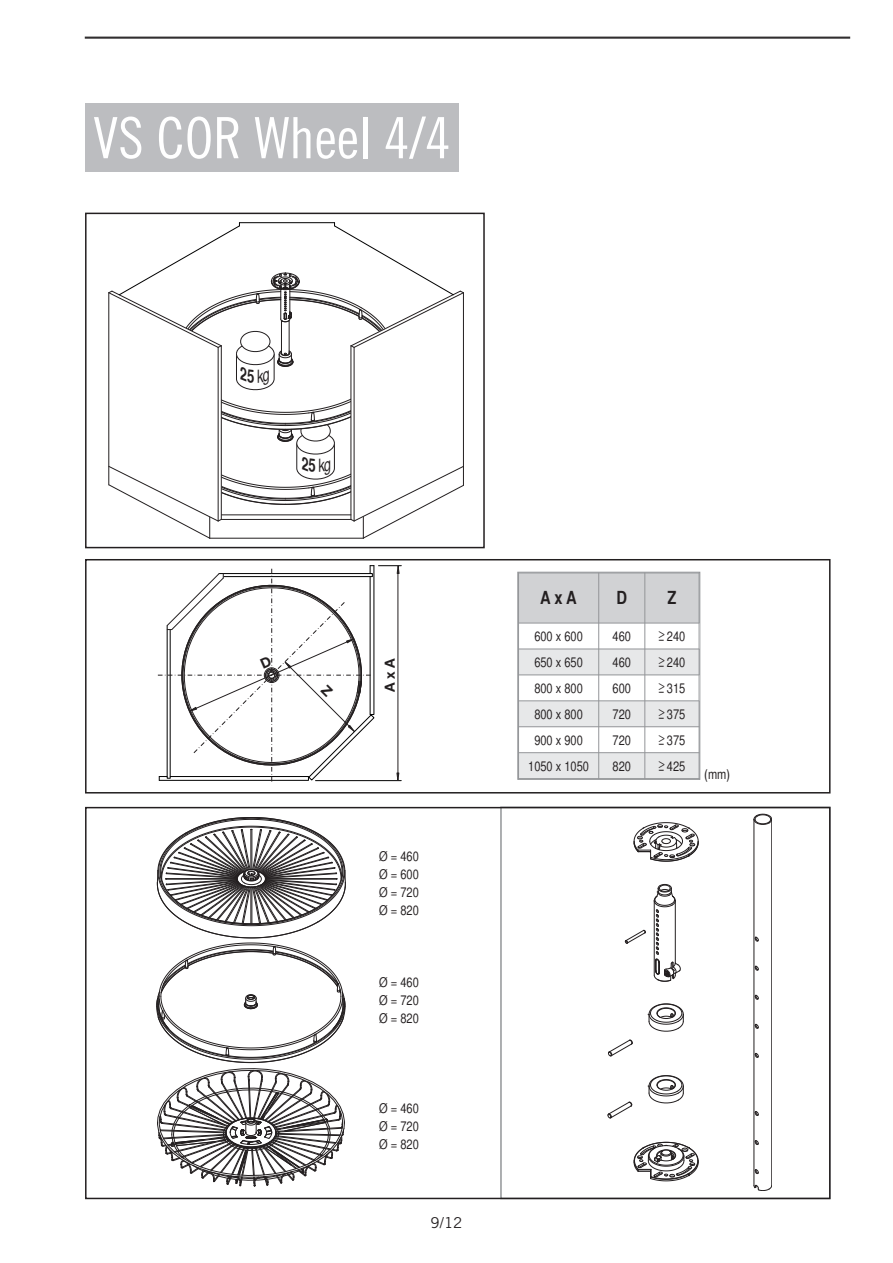
<style>
.page{position:relative;width:893px;height:1263px;background:#fff}
.page>*{position:absolute;margin:0;border:0;box-sizing:border-box;transform-origin:0 0}
.t1{font:57px "Trade Gothic LT Std Cn 18";color:#fff}
.t2{font:500 condensed 57px "Helvetica Neue LT Std";color:#fff}
.t3{font:700 18px "Sans Cond";color:#231f20}
.t4{font:15px "Trade Gothic LT Std";color:#231f20}
.t5{font:500 15px "Chantilly";color:#231f20}
.t6{font:700 13.95px "Helvetica Neue LT Std";color:#231f20}
.t7{font:13.5px/18px "Sans Cond";color:#231f20;text-align:justify}
</style>
<div class="page">
<hr style="left:85px;top:37px;width:765px;height:2px;background:#312f30">
<hr style="left:210px;top:538px;width:154px;height:1px;background:#231f20">
<hr style="left:239px;top:222px;width:95px;height:1px;background:#000">
<div style="left:85px;top:213px;width:400px;height:335px;border:2px solid #231f20"></div>
<hr style="left:754px;top:819px;width:1px;height:366px;background:#231f20">
<hr style="left:771px;top:819px;width:1px;height:366px;background:#231f20">
<svg style="left:753px;top:814px;width:19px;height:11px"></svg>
<svg style="left:755px;top:937px;width:4px;height:4px"></svg>
<svg style="left:755px;top:966px;width:4px;height:4px"></svg>
<svg style="left:755px;top:995px;width:4px;height:4px"></svg>
<svg style="left:755px;top:1024px;width:4px;height:5px"></svg>
<svg style="left:755px;top:1053px;width:4px;height:5px"></svg>
<svg style="left:755px;top:1111px;width:4px;height:5px"></svg>
<svg style="left:755px;top:1140px;width:4px;height:5px"></svg>
<svg style="left:755px;top:1169px;width:4px;height:5px"></svg>
<svg style="left:754px;top:1185px;width:18px;height:6px"></svg>
<svg style="left:634px;top:1142px;width:65px;height:39px"></svg>
<svg style="left:634px;top:822px;width:65px;height:39px"></svg>
<svg style="left:608px;top:1040px;width:25px;height:16px"></svg>
<svg style="left:608px;top:1102px;width:24px;height:16px"></svg>
<svg style="left:654px;top:884px;width:27px;height:98px"></svg>
<svg style="left:625px;top:930px;width:21px;height:14px"></svg>
<svg style="left:649px;top:1003px;width:35px;height:28px"></svg>
<svg style="left:649px;top:1075px;width:35px;height:28px"></svg>
<div style="left:85px;top:807px;width:745px;height:392px;border:2px solid #231f20"></div>
<svg style="left:157px;top:817px;width:189px;height:370px"></svg>
<div style="left:85px;top:559px;width:745px;height:234px;border:2px solid #231f20"></div>
<div style="left:519px;top:573px;width:79px;height:50px;background:#d1d2d4"></div>
<div style="left:599px;top:573px;width:45px;height:50px;background:#d1d2d4"></div>
<div style="left:645px;top:573px;width:54px;height:50px;background:#d1d2d4"></div>
<div style="left:519px;top:649px;width:79px;height:25px;background:#e7e8e9"></div>
<div style="left:599px;top:649px;width:45px;height:25px;background:#e7e8e9"></div>
<div style="left:645px;top:649px;width:54px;height:25px;background:#e7e8e9"></div>
<div style="left:519px;top:701px;width:79px;height:25px;background:#e7e8e9"></div>
<div style="left:599px;top:701px;width:45px;height:25px;background:#e7e8e9"></div>
<div style="left:645px;top:701px;width:54px;height:25px;background:#e7e8e9"></div>
<div style="left:519px;top:753px;width:79px;height:25px;background:#e7e8e9"></div>
<div style="left:599px;top:753px;width:45px;height:25px;background:#e7e8e9"></div>
<div style="left:645px;top:753px;width:54px;height:25px;background:#e7e8e9"></div>
<hr style="left:518px;top:573px;width:1px;height:206px;background:#939598">
<hr style="left:598px;top:573px;width:1px;height:206px;background:#939598">
<hr style="left:644px;top:573px;width:1px;height:206px;background:#939598">
<hr style="left:699px;top:573px;width:1px;height:206px;background:#939598">
<hr style="left:518px;top:573px;width:181px;height:1px;background:#939598">
<hr style="left:518px;top:623px;width:181px;height:1px;background:#939598">
<hr style="left:518px;top:649px;width:181px;height:1px;background:#939598">
<hr style="left:518px;top:674px;width:181px;height:1px;background:#939598">
<hr style="left:518px;top:700px;width:181px;height:1px;background:#939598">
<hr style="left:518px;top:726px;width:181px;height:1px;background:#939598">
<hr style="left:518px;top:752px;width:181px;height:1px;background:#939598">
<hr style="left:518px;top:778px;width:181px;height:1px;background:#939598">
<div style="left:85px;top:104px;width:374px;height:68px;background:#bcbdc0"></div>
<svg style="left:158px;top:565px;width:243px;height:216px"></svg>
<svg style="left:109px;top:223px;width:355px;height:315px"></svg>
<h1 class="t1" style="left:93px;top:104px;width:359px">VS COR Wheel 4/4</h1>
<h1 class="t2" style="left:110px;top:119px;width:327px">RECORNER 4/4</h1>
<p class="t6" style="left:381px;top:692px;width:36px;rotate:-90deg">A x A</p>
<p class="t7" style="left:379px;top:847px;width:41px">Ø = 460<br>Ø = 600<br>Ø = 720<br>Ø = 820</p>
<p class="t7" style="left:379px;top:973px;width:41px">Ø = 460<br>Ø = 720<br>Ø = 820</p>
<p class="t7" style="left:379px;top:1099px;width:41px">Ø = 460<br>Ø = 720<br>Ø = 820</p>
<p class="t4" style="left:431px;top:1213px;width:33px">9/12</p>
<p class="t5" style="left:437px;top:1214px;width:23px">1/4</p>
<h2 class="t3" style="left:540px;top:587px;width:38px">AxA</h2>
<h2 class="t3" style="left:616px;top:587px;width:12px">D</h2>
<h2 class="t3" style="left:667px;top:587px;width:11px">Z</h2>
<p class="t7" style="left:534px;top:627px;width:50px">600 x 600</p>
<p class="t7" style="left:613px;top:627px;width:20px">460</p>
<p class="t7" style="left:658px;top:627px;width:29px">&gt;-240</p>
<p class="t7" style="left:534px;top:653px;width:50px">650 x 650</p>
<p class="t7" style="left:613px;top:653px;width:20px">460</p>
<p class="t7" style="left:658px;top:653px;width:29px">&gt;-240</p>
<p class="t7" style="left:534px;top:679px;width:50px">800 x 800</p>
<p class="t7" style="left:613px;top:679px;width:20px">600</p>
<p class="t7" style="left:658px;top:679px;width:29px">&gt;-315</p>
<p class="t7" style="left:534px;top:705px;width:50px">800 x 800</p>
<p class="t7" style="left:613px;top:705px;width:20px">720</p>
<p class="t7" style="left:658px;top:705px;width:29px">&gt;-375</p>
<p class="t7" style="left:534px;top:731px;width:50px">900 x 900</p>
<p class="t7" style="left:613px;top:731px;width:20px">720</p>
<p class="t7" style="left:658px;top:731px;width:29px">&gt;-375</p>
<p class="t7" style="left:528px;top:757px;width:62px">1050 x 1050</p>
<p class="t7" style="left:613px;top:757px;width:20px">820</p>
<p class="t7" style="left:658px;top:757px;width:29px">&gt;-425</p>
<p class="t7" style="left:704px;top:765px;width:27px">(mm)</p>
</div>
